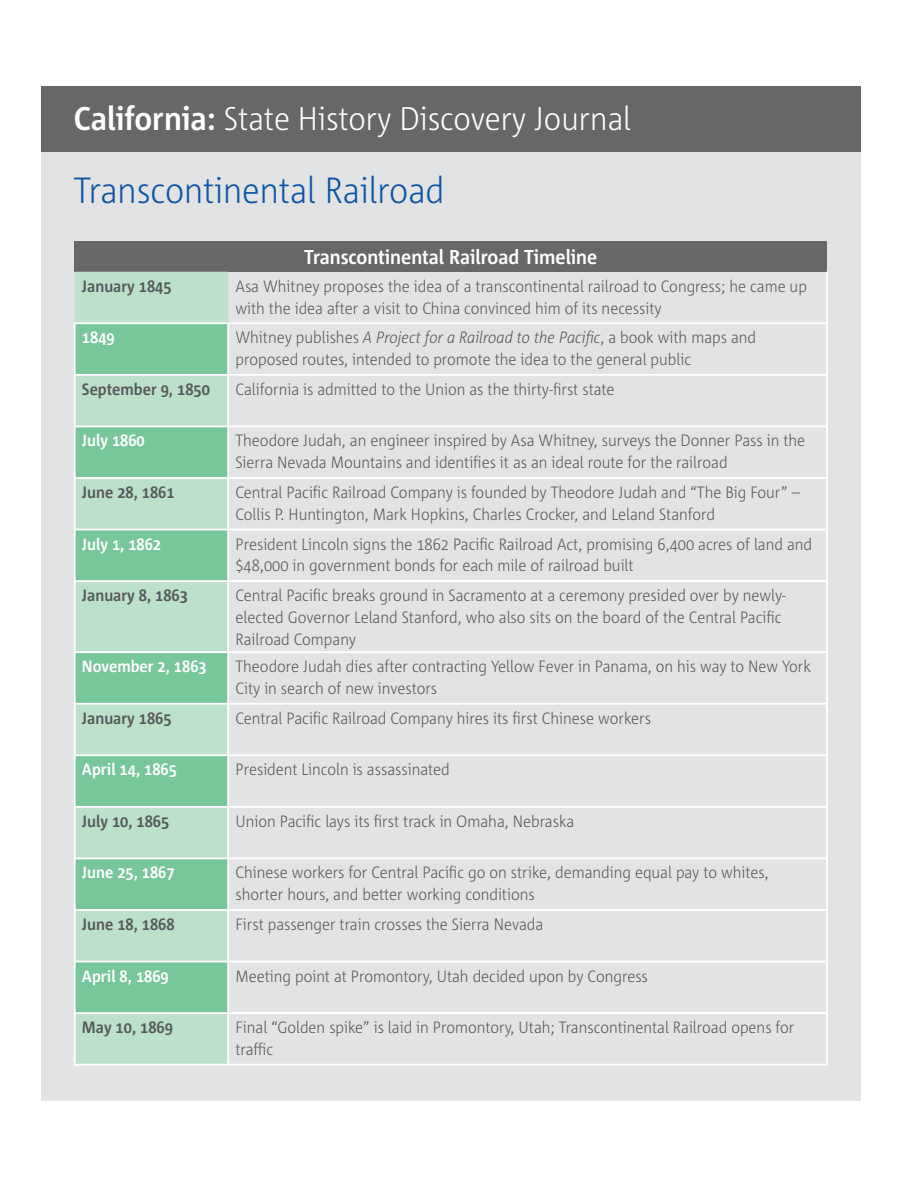
<style>
.page{position:relative;width:918px;height:1188px;background:#fff}
.page>*{position:absolute;margin:0;border:0;box-sizing:border-box;transform-origin:0 0}
.t1{font:300 36.45px "Corpid C1 s S Cd";color:#0e55a5}
.t2{font:300 32.85px "Corpid C1 s S Cd";color:#fff}
.t3{font:700 20.1px "Corpid C1 s S Cd";color:#fff}
.t4{font:300 16.35px/21.9px "Corpid C1 s S Cd";color:#58595b}
.t5{font:700 16.35px "Corpid C1 s S Cd";color:#58595b}
.t6{font:700 16.35px "Corpid C1 s S Cd";color:#fff}
.s1{font-weight:700}
.s2{font-style:italic}
</style>
<div class="page">
<div style="left:41px;top:142px;width:820px;height:959px;background:#e2e3e5"></div>
<div style="left:41px;top:86px;width:820px;height:65px;background:#67676a"></div>
<div style="left:75px;top:242px;width:752px;height:30px;background:#67676a"></div>
<div style="left:75px;top:272px;width:153px;height:792px;background:#bce0ca"></div>
<svg style="left:76px;top:324px;width:151px;height:688px;fill:#77c79b"></svg>
<div style="left:75px;top:704px;width:153px;height:51px;background:#bde1ca"></div>
<hr style="left:826px;top:272px;width:2px;height:50px;background:#fff">
<hr style="left:228px;top:322px;width:600px;height:2px;background:#fff">
<hr style="left:826px;top:324px;width:2px;height:50px;background:#fff">
<hr style="left:74px;top:376px;width:2px;height:50px;background:#fff">
<hr style="left:228px;top:374px;width:600px;height:2px;background:#fff">
<hr style="left:227px;top:376px;width:2px;height:50px;background:#fff">
<hr style="left:826px;top:376px;width:2px;height:50px;background:#fff">
<hr style="left:74px;top:426px;width:154px;height:1px;background:#fff">
<hr style="left:74px;top:427px;width:2px;height:50px;background:#fff">
<hr style="left:228px;top:426px;width:600px;height:1px;background:#fff">
<hr style="left:227px;top:427px;width:2px;height:50px;background:#fff">
<hr style="left:826px;top:427px;width:2px;height:50px;background:#fff">
<hr style="left:74px;top:477px;width:154px;height:2px;background:#fff">
<hr style="left:74px;top:479px;width:2px;height:50px;background:#fff">
<hr style="left:228px;top:477px;width:600px;height:2px;background:#fff">
<hr style="left:227px;top:479px;width:2px;height:50px;background:#fff">
<hr style="left:826px;top:479px;width:2px;height:50px;background:#fff">
<hr style="left:74px;top:529px;width:154px;height:1px;background:#fff">
<hr style="left:74px;top:530px;width:2px;height:50px;background:#fff">
<hr style="left:228px;top:529px;width:600px;height:1px;background:#fff">
<hr style="left:227px;top:530px;width:2px;height:50px;background:#fff">
<hr style="left:826px;top:530px;width:2px;height:50px;background:#fff">
<hr style="left:74px;top:580px;width:154px;height:2px;background:#fff">
<hr style="left:74px;top:582px;width:2px;height:69px;background:#fff">
<hr style="left:228px;top:580px;width:600px;height:2px;background:#fff">
<hr style="left:227px;top:582px;width:2px;height:69px;background:#fff">
<hr style="left:826px;top:582px;width:2px;height:69px;background:#fff">
<hr style="left:74px;top:651px;width:154px;height:2px;background:#fff">
<hr style="left:74px;top:653px;width:2px;height:50px;background:#fff">
<hr style="left:228px;top:651px;width:600px;height:2px;background:#fff">
<hr style="left:227px;top:653px;width:2px;height:50px;background:#fff">
<hr style="left:826px;top:653px;width:2px;height:50px;background:#fff">
<hr style="left:74px;top:703px;width:154px;height:2px;background:#fff">
<hr style="left:74px;top:705px;width:2px;height:49px;background:#fff">
<hr style="left:228px;top:703px;width:600px;height:2px;background:#fff">
<hr style="left:227px;top:705px;width:2px;height:49px;background:#fff">
<hr style="left:826px;top:705px;width:2px;height:49px;background:#fff">
<hr style="left:74px;top:754px;width:154px;height:2px;background:#fff">
<hr style="left:74px;top:756px;width:2px;height:50px;background:#fff">
<hr style="left:228px;top:754px;width:600px;height:2px;background:#fff">
<hr style="left:227px;top:756px;width:2px;height:50px;background:#fff">
<hr style="left:826px;top:756px;width:2px;height:50px;background:#fff">
<hr style="left:74px;top:806px;width:154px;height:2px;background:#fff">
<hr style="left:74px;top:808px;width:2px;height:50px;background:#fff">
<hr style="left:228px;top:806px;width:600px;height:2px;background:#fff">
<hr style="left:227px;top:808px;width:2px;height:50px;background:#fff">
<hr style="left:826px;top:808px;width:2px;height:50px;background:#fff">
<hr style="left:74px;top:858px;width:154px;height:1px;background:#fff">
<hr style="left:74px;top:859px;width:2px;height:50px;background:#fff">
<hr style="left:228px;top:858px;width:600px;height:1px;background:#fff">
<hr style="left:227px;top:859px;width:2px;height:50px;background:#fff">
<hr style="left:826px;top:859px;width:2px;height:50px;background:#fff">
<hr style="left:74px;top:909px;width:154px;height:2px;background:#fff">
<hr style="left:74px;top:911px;width:2px;height:50px;background:#fff">
<hr style="left:228px;top:909px;width:600px;height:2px;background:#fff">
<hr style="left:227px;top:911px;width:2px;height:50px;background:#fff">
<hr style="left:826px;top:911px;width:2px;height:50px;background:#fff">
<hr style="left:74px;top:961px;width:154px;height:1px;background:#fff">
<hr style="left:74px;top:962px;width:2px;height:50px;background:#fff">
<hr style="left:228px;top:961px;width:600px;height:1px;background:#fff">
<hr style="left:227px;top:962px;width:2px;height:50px;background:#fff">
<hr style="left:826px;top:962px;width:2px;height:50px;background:#fff">
<hr style="left:74px;top:1012px;width:154px;height:2px;background:#fff">
<hr style="left:74px;top:1014px;width:2px;height:50px;background:#fff">
<hr style="left:228px;top:1012px;width:600px;height:2px;background:#fff">
<hr style="left:227px;top:1014px;width:2px;height:50px;background:#fff">
<hr style="left:826px;top:1014px;width:2px;height:50px;background:#fff">
<hr style="left:74px;top:1064px;width:754px;height:2px;background:#fff">
<hr style="left:74px;top:322px;width:154px;height:2px;background:#fff">
<hr style="left:74px;top:324px;width:2px;height:50px;background:#fff">
<hr style="left:227px;top:324px;width:2px;height:50px;background:#fff">
<hr style="left:74px;top:374px;width:154px;height:2px;background:#fff">
<h2 class="t2" style="left:74px;top:104px;width:559px"><span class="s1">California:</span> State History Discovery Journal</h2>
<h1 class="t1" style="left:74px;top:175px;width:372px">Transcontinental Railroad</h1>
<p class="t3" style="left:304px;top:249px;width:295px">Transcontinental Railroad Timeline</p>
<p class="t5" style="left:82px;top:279px;width:91px">January 1845</p>
<p class="t4" style="left:235px;top:276px;width:573px">Asa Whitney proposes the idea of a transcontinental railroad to Congress; he came up with the idea after a visit to China convinced him of its necessity</p>
<p class="t6" style="left:82px;top:331px;width:34px">1849</p>
<p class="t4" style="left:235px;top:328px;width:522px">Whitney publishes <span class="s2">A Project for a Railroad to the Pacific</span>, a book with maps and proposed routes, intended to promote the idea to the general public</p>
<p class="t5" style="left:82px;top:382px;width:129px">September 9, 1850</p>
<p class="t4" style="left:235px;top:379px;width:381px">California is admitted to the Union as the thirty-first state</p>
<p class="t6" style="left:82px;top:434px;width:64px">July 1860</p>
<p class="t4" style="left:235px;top:431px;width:571px">Theodore Judah, an engineer inspired by Asa Whitney, surveys the Donner Pass in the<br>Sierra Nevada Mountains and identifies it as an ideal route for the railroad</p>
<p class="t5" style="left:82px;top:485px;width:94px">June 28, 1861</p>
<p class="t4" style="left:235px;top:482px;width:566px">Central Pacific Railroad Company is founded by Theodore Judah and “The Big Four” –<br>Collis P. Huntington, Mark Hopkins, Charles Crocker, and Leland Stanford</p>
<p class="t6" style="left:82px;top:537px;width:81px">July 1, 1862</p>
<p class="t4" style="left:235px;top:534px;width:578px">President Lincoln signs the 1862 Pacific Railroad Act, promising 6,400 acres of land and $48,000 in government bonds for each mile of railroad built</p>
<p class="t5" style="left:82px;top:588px;width:108px">January 8, 1863</p>
<p class="t4" style="left:235px;top:585px;width:552px">Central Pacific breaks ground in Sacramento at a ceremony presided over by newly&shy;elected Governor Leland Stanford, who also sits on the board of the Central Pacific<br>Railroad Company</p>
<p class="t6" style="left:82px;top:659px;width:126px">November 2, 1863</p>
<p class="t4" style="left:235px;top:656px;width:577px">Theodore Judah dies after contracting Yellow Fever in Panama, on his way to New York<br>City in search of new investors</p>
<p class="t5" style="left:82px;top:711px;width:91px">January 1865</p>
<p class="t4" style="left:235px;top:708px;width:417px">Central Pacific Railroad Company hires its first Chinese workers</p>
<p class="t6" style="left:82px;top:763px;width:97px">April 14, 1865</p>
<p class="t4" style="left:235px;top:759px;width:216px">President Lincoln is assassinated</p>
<p class="t5" style="left:82px;top:814px;width:89px">July 10, 1865</p>
<p class="t4" style="left:235px;top:811px;width:340px">Union Pacific lays its first track in Omaha, Nebraska</p>
<p class="t6" style="left:82px;top:866px;width:94px">June 25, 1867</p>
<p class="t4" style="left:235px;top:863px;width:535px">Chinese workers for Central Pacific go on strike, demanding equal pay to whites, shorter hours, and better working conditions</p>
<p class="t5" style="left:82px;top:917px;width:94px">June 18, 1868</p>
<p class="t4" style="left:235px;top:914px;width:309px">First passenger train crosses the Sierra Nevada</p>
<p class="t6" style="left:82px;top:969px;width:88px">April 8, 1869</p>
<p class="t4" style="left:235px;top:966px;width:414px">Meeting point at Promontory, Utah decided upon by Congress</p>
<p class="t5" style="left:82px;top:1020px;width:93px">May 10, 1869</p>
<p class="t4" style="left:235px;top:1017px;width:561px">Final “Golden spike” is laid in Promontory, Utah; Transcontinental Railroad opens for traffic</p>
</div>
